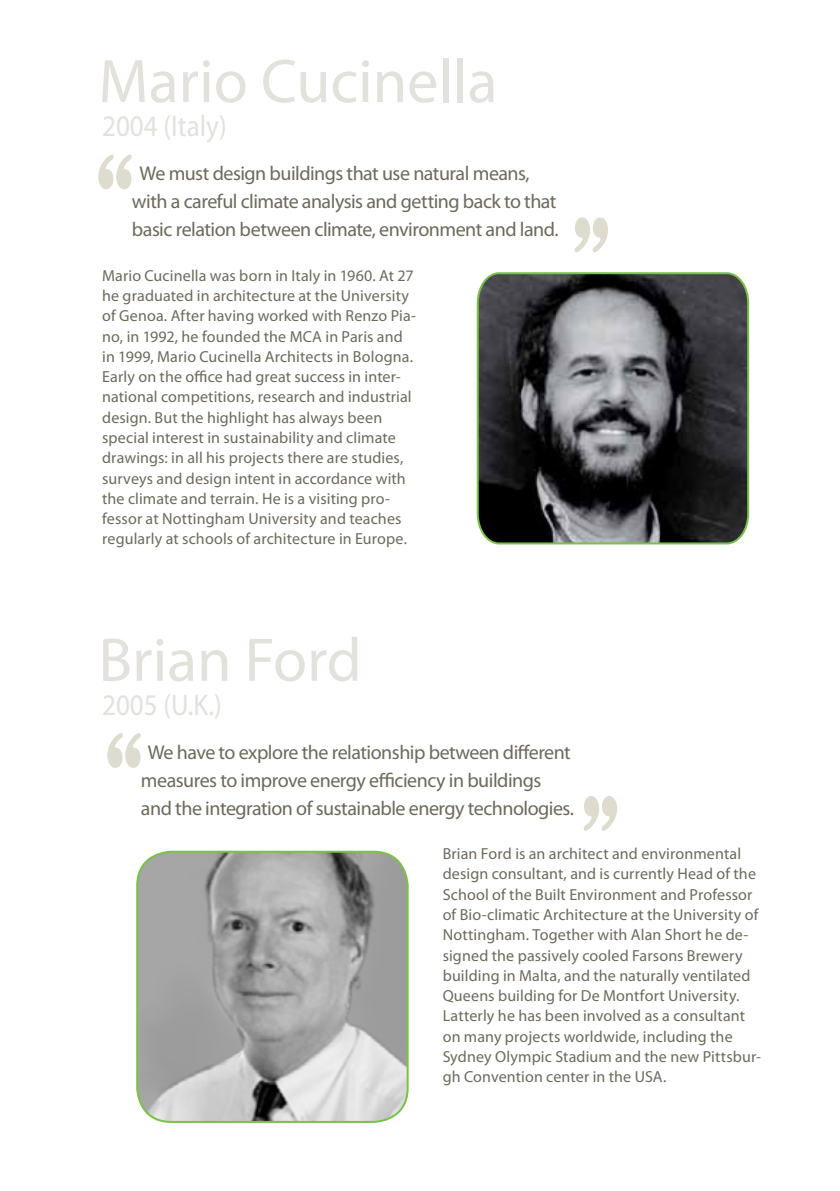
<style>
.page{position:relative;width:840px;height:1191px;background:#fff}
.page>*{position:absolute;margin:0;border:0;box-sizing:border-box;transform-origin:0 0}
.t1{font:110px "Stencil";color:#dddccf;scale:.7 1}
.t2{font:62px "Myriad Pro";color:#e3e1dc}
.t3{font:30px "Myriad Pro";color:#e3e1dc;scale:.9 1}
.t4{font:20px/28px "Myriad Pro";letter-spacing:-.025em;color:#6d695c}
.t5{font:16px/20.2px "Myriad Pro";letter-spacing:.005em;color:#6d695c}
</style>
<div class="page">
<svg style="left:476px;top:272px;width:273px;height:273px;background:#48494a"></svg>
<img style="left:139px;top:852px;width:268px;height:270px">
<div style="left:136px;top:850px;width:272px;height:273px;border:2px solid #7ac148;border-radius:34px"></div>
<h2 class="t2" style="left:98px;top:43px;width:400px">Mario Cucinella</h2>
<h3 class="t3" style="left:102px;top:107px;width:140px">2004 (Italy)</h3>
<h1 class="t1" style="left:93px;top:129px;width:64px">“</h1>
<p class="t4" style="left:132px;top:159px;width:426px;text-indent:7px">We must design buildings that use natural means, with a careful climate analysis and getting back to that</p>
<p class="t4" style="left:132px;top:215px;width:428px">basic relation between climate, environment and land.</p>
<h1 class="t1" style="left:569px;top:192px;width:64px">”</h1>
<p class="t5" style="left:102px;top:265px;width:315px">Mario Cucinella was born in Italy in 1960. At 27 he graduated in architecture at the University of Genoa. After having worked with Renzo Pia&shy;no, in 1992, he founded the MCA in Paris and in 1999, Mario Cucinella Architects in Bologna.<br>Early on the office had great success in inter&shy;national competitions, research and industrial design. But the highlight has always been special interest in sustainability and climate drawings: in all his projects there are studies, surveys and design intent in accordance with the climate and terrain. He is a visiting pro&shy;fessor at Nottingham University and teaches regularly at schools of architecture in Europe.</p>
<h2 class="t2" style="left:98px;top:621px;width:265px">Brian Ford</h2>
<h3 class="t3" style="left:102px;top:686px;width:134px">2005 (U.K.)</h3>
<h1 class="t1" style="left:102px;top:708px;width:64px">“</h1>
<p class="t4" style="left:141px;top:738px;width:431px;text-indent:7px">We have to explore the relationship between different measures to improve energy efficiency in buildings</p>
<p class="t4" style="left:141px;top:794px;width:434px">and the integration of sustainable energy technologies.</p>
<h1 class="t1" style="left:578px;top:770px;width:64px">”</h1>
<p class="t5" style="left:442px;top:843px;width:319px">Brian Ford is an architect and environmental design consultant, and is currently Head of the School of the Built Environment and Professor of Bio-climatic Architecture at the University of Nottingham. Together with Alan Short he de&shy;signed the passively cooled Farsons Brewery building in Malta, and the naturally ventilated Queens building for De Montfort University.<br>Latterly he has been involved as a consultant on many projects worldwide, including the Sydney Olympic Stadium and the new Pittsbur&shy;gh Convention center in the USA.</p>
</div>
